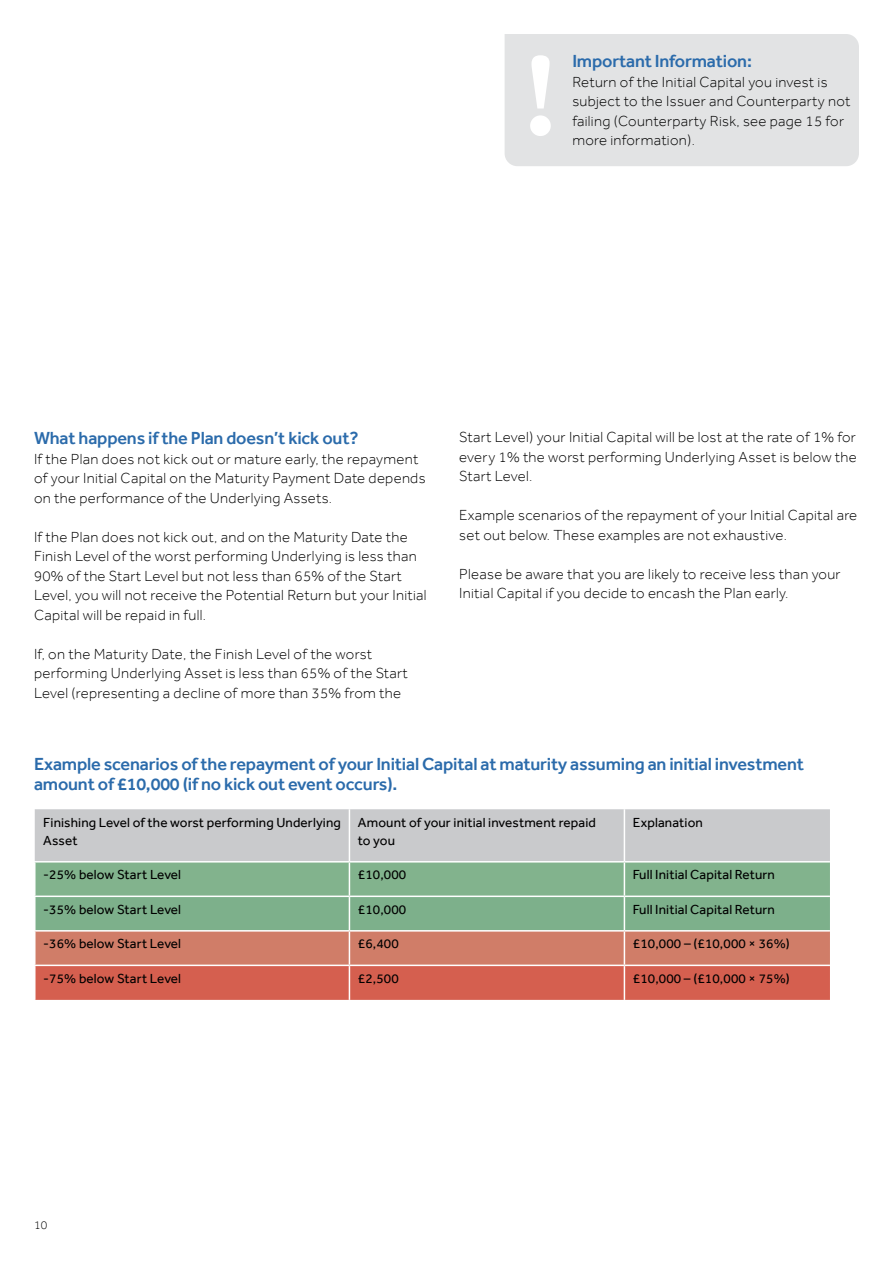
<style>
.page{position:relative;width:893px;height:1263px;background:#fff}
.page>*{position:absolute;margin:0;border:0;box-sizing:border-box;transform-origin:0 0}
.t1{font:500 18px/19.5px "Effra";letter-spacing:-.01em;color:#2b6bab}
.t2{font:300 15px/19.5px "Effra";letter-spacing:.02em;color:#000}
.t3{font:13.5px/18px "Effra";letter-spacing:.01em;color:#000}
.t4{font:300 12px "Effra";color:#000}
</style>
<div class="page">
<svg style="left:35px;top:809px;width:795px;height:191px"></svg>
<hr style="left:34px;top:861px;width:315px;height:1px;background:#fff">
<hr style="left:34px;top:862px;width:2px;height:33px;background:#fff">
<hr style="left:349px;top:861px;width:275px;height:1px;background:#fff">
<hr style="left:349px;top:862px;width:1px;height:33px;background:#fff">
<hr style="left:624px;top:861px;width:206px;height:1px;background:#fff">
<hr style="left:624px;top:862px;width:1px;height:33px;background:#fff">
<hr style="left:34px;top:895px;width:315px;height:2px;background:#fff">
<hr style="left:34px;top:897px;width:2px;height:33px;background:#fff">
<hr style="left:349px;top:895px;width:275px;height:2px;background:#fff">
<hr style="left:349px;top:897px;width:1px;height:33px;background:#fff">
<hr style="left:624px;top:895px;width:206px;height:2px;background:#fff">
<hr style="left:624px;top:897px;width:1px;height:33px;background:#fff">
<hr style="left:34px;top:930px;width:315px;height:1px;background:#fff">
<hr style="left:34px;top:931px;width:2px;height:33px;background:#fff">
<hr style="left:349px;top:930px;width:275px;height:1px;background:#fff">
<hr style="left:349px;top:931px;width:1px;height:33px;background:#fff">
<hr style="left:624px;top:930px;width:206px;height:1px;background:#fff">
<hr style="left:624px;top:931px;width:1px;height:33px;background:#fff">
<hr style="left:34px;top:964px;width:315px;height:2px;background:#fff">
<hr style="left:34px;top:966px;width:2px;height:34px;background:#fff">
<hr style="left:349px;top:964px;width:275px;height:2px;background:#fff">
<hr style="left:349px;top:966px;width:1px;height:34px;background:#fff">
<hr style="left:624px;top:964px;width:206px;height:2px;background:#fff">
<hr style="left:624px;top:966px;width:1px;height:34px;background:#fff">
<hr style="left:349px;top:809px;width:1px;height:52px;background:#fff">
<hr style="left:624px;top:809px;width:1px;height:52px;background:#fff">
<div style="left:505px;top:34px;width:354px;height:132px;background:#e2e3e4"></div>
<svg style="left:530px;top:55px;width:21px;height:81px"></svg>
<p class="t1" style="left:572px;top:51px;width:181px">Important Information:</p>
<p class="t2" style="left:572px;top:72px;width:280px">Return of the Initial Capital you invest is subject to the Issuer and Counterparty not failing (Counterparty Risk, see page 15 for more information).</p>
<p class="t1" style="left:34px;top:428px;width:326px">What happens if the Plan doesn’t kick out?</p>
<p class="t2" style="left:34px;top:449px;width:393px">If the Plan does not kick out or mature early, the repayment of your Initial Capital on the Maturity Payment Date depends on the performance of the Underlying Assets.</p>
<p class="t2" style="left:34px;top:527px;width:394px">If the Plan does not kick out, and on the Maturity Date the Finish Level of the worst performing Underlying is less than 90% of the Start Level but not less than 65% of the Start Level, you will not receive the Potential Return but your Initial Capital will be repaid in full.</p>
<p class="t2" style="left:34px;top:644px;width:375px">If, on the Maturity Date, the Finish Level of the worst performing Underlying Asset is less than 65% of the Start<br>Level (representing a decline of more than 35% from the</p>
<p class="t2" style="left:459px;top:427px;width:399px;text-align:justify">Start Level) your Initial Capital will be lost at the rate of 1% for every 1% the worst performing Underlying Asset is below the Start Level.</p>
<p class="t2" style="left:459px;top:505px;width:400px">Example scenarios of the repayment of your Initial Capital are set out below. These examples are not exhaustive.</p>
<p class="t2" style="left:459px;top:564px;width:383px">Please be aware that you are likely to receive less than your<br>Initial Capital if you decide to encash the Plan early.</p>
<p class="t1" style="left:34px;top:754px;width:772px">Example scenarios of the repayment of your Initial Capital at maturity assuming an initial investment amount of £10,000 (if no kick out event occurs).</p>
<p class="t3" style="left:43px;top:813px;width:299px">Finishing Level of the worst performing Underlying<br>Asset</p>
<p class="t3" style="left:358px;top:813px;width:239px">Amount of your initial investment repaid to you</p>
<p class="t3" style="left:633px;top:813px;width:71px">Explanation</p>
<p class="t3" style="left:43px;top:866px;width:139px">-25% below Start Level</p>
<p class="t3" style="left:358px;top:866px;width:50px">£10,000</p>
<p class="t3" style="left:633px;top:866px;width:144px">Full Initial Capital Return</p>
<p class="t3" style="left:43px;top:900px;width:139px">-35% below Start Level</p>
<p class="t3" style="left:358px;top:900px;width:50px">£10,000</p>
<p class="t3" style="left:633px;top:900px;width:144px">Full Initial Capital Return</p>
<p class="t3" style="left:43px;top:935px;width:139px">-36% below Start Level</p>
<p class="t3" style="left:358px;top:935px;width:42px">£6,400</p>
<p class="t3" style="left:633px;top:935px;width:158px">£10,000 – (£10,000 × 36%)</p>
<p class="t3" style="left:43px;top:969px;width:139px">-75% below Start Level</p>
<p class="t3" style="left:358px;top:969px;width:42px">£2,500</p>
<p class="t3" style="left:633px;top:969px;width:158px">£10,000 – (£10,000 × 75%)</p>
<p class="t4" style="left:34px;top:1218px;width:15px">10</p>
</div>
